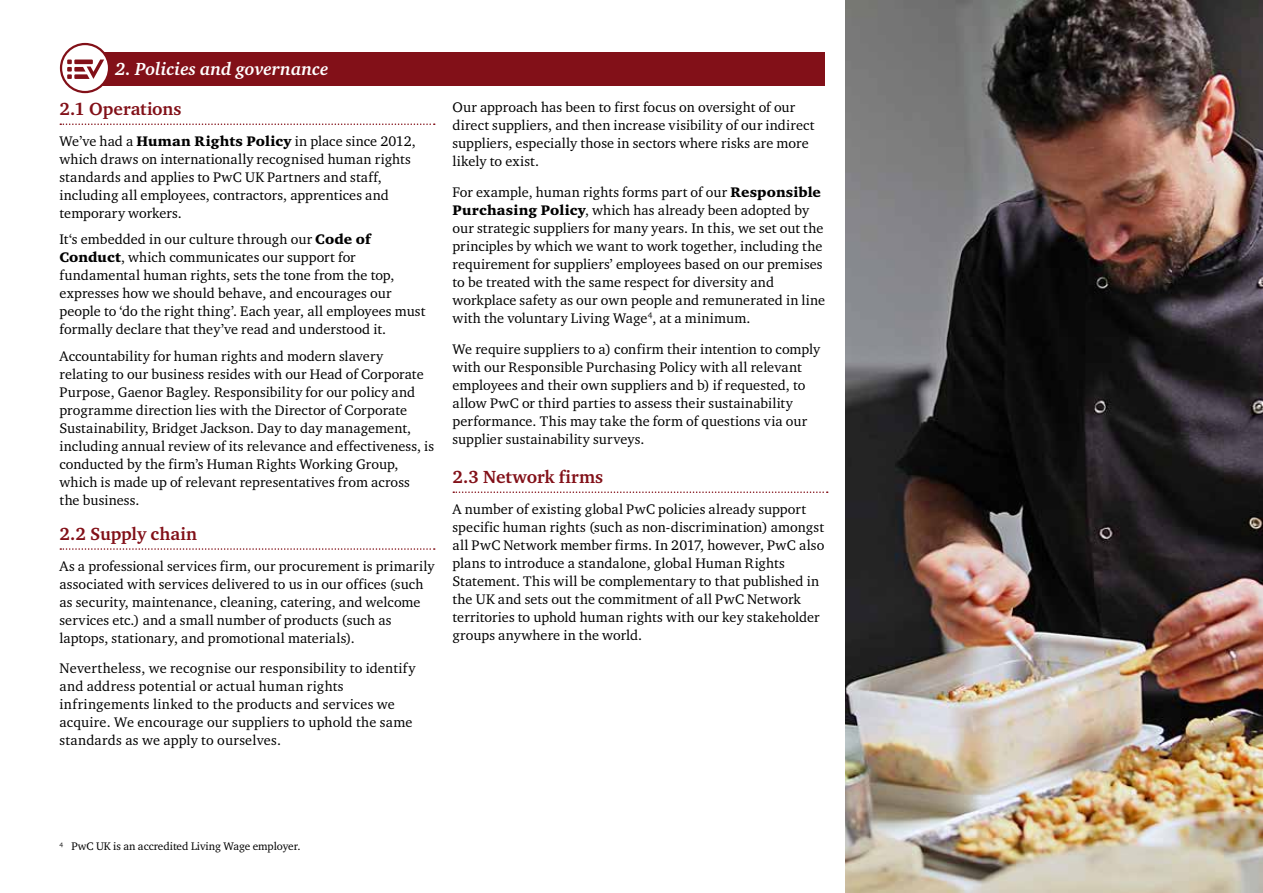
<style>
.page{position:relative;width:1263px;height:893px;background:#fff}
.page>*{position:absolute;margin:0;border:0;box-sizing:border-box;transform-origin:0 0}
.t1{font:700 18px "Charter ITC Std";letter-spacing:.005em;color:#821018}
.t2{font:italic 700 18px "Charter ITC Std";letter-spacing:.005em;color:#fff}
.t3{font:14.25px/18px "Charter ITC Std";letter-spacing:.005em;color:#000}
.t4{font:11.25px "Charter ITC Std";color:#000}
.s1{font-weight:900}
</style>
<div class="page">
<svg style="left:453px;top:491px;width:375px;height:2px"></svg>
<div style="left:85px;top:52px;width:740px;height:33px;background:#821018"></div>
<svg style="left:60px;top:123px;width:375px;height:2px"></svg>
<svg style="left:60px;top:548px;width:375px;height:2px"></svg>
<svg style="left:61px;top:44px;width:48px;height:48px"></svg>
<div style="left:60px;top:43px;width:50px;height:50px;border:2px solid #821018;border-radius:50%"></div>
<svg style="left:67px;top:60px;width:37px;height:19px"></svg>
<img style="left:845px;top:0;width:418px;height:893px">
<p class="t2" style="left:115px;top:58px;width:215px">2. Policies and governance</p>
<p class="t1" style="left:60px;top:98px;width:124px">2.1 Operations</p>
<p class="t3" style="left:60px;top:132px;width:358px">We’ve had a <span class="s1">Human Rights Policy</span> in place since 2012, which draws on internationally recognised human rights standards and applies to PwC UK Partners and staff, including all employees, contractors, apprentices and temporary workers.</p>
<p class="t3" style="left:60px;top:230px;width:367px">It‘s embedded in our culture through our <span class="s1">Code of Conduct</span>, which communicates our support for fundamental human rights, sets the tone from the top, expresses how we should behave, and encourages our people to ‘do the right thing’. Each year, all employees must formally declare that they’ve read and understood it.</p>
<p class="t3" style="left:60px;top:347px;width:376px">Accountability for human rights and modern slavery relating to our business resides with our Head of Corporate Purpose, Gaenor Bagley. Responsibility for our policy and programme direction lies with the Director of Corporate Sustainability, Bridget Jackson. Day to day management, including annual review of its relevance and effectiveness, is conducted by the firm’s Human Rights Working Group, which is made up of relevant representatives from across<br>the business.</p>
<p class="t1" style="left:60px;top:522px;width:139px">2.2 Supply chain</p>
<p class="t3" style="left:60px;top:556px;width:376px">As a professional services firm, our procurement is primarily associated with services delivered to us in our offices (such as security, maintenance, cleaning, catering, and welcome services etc.) and a small number of products (such as laptops, stationary, and promotional materials).</p>
<p class="t3" style="left:60px;top:659px;width:357px">Nevertheless, we recognise our responsibility to identify and address potential or actual human rights infringements linked to the products and services we acquire. We encourage our suppliers to uphold the same standards as we apply to ourselves.</p>
<p class="t3" style="left:452px;top:98px;width:363px">Our approach has been to first focus on oversight of our direct suppliers, and then increase visibility of our indirect suppliers, especially those in sectors where risks are more likely to exist.</p>
<p class="t3" style="left:452px;top:183px;width:374px">For example, human rights forms part of our <span class="s1">Responsible Purchasing Policy</span>, which has already been adopted by our strategic suppliers for many years. In this, we set out the principles by which we want to work together, including the requirement for suppliers’ employees based on our premises to be treated with the same respect for diversity and workplace safety as our own people and remunerated in line with the voluntary Living Wage<sup>4</sup>, at a minimum.</p>
<p class="t3" style="left:452px;top:340px;width:369px">We require suppliers to a) confirm their intention to comply with our Responsible Purchasing Policy with all relevant employees and their own suppliers and b) if requested, to allow PwC or third parties to assess their sustainability performance. This may take the form of questions via our supplier sustainability surveys.</p>
<p class="t1" style="left:452px;top:466px;width:152px">2.3 Network firms</p>
<p class="t3" style="left:452px;top:500px;width:373px">A number of existing global PwC policies already support specific human rights (such as non-discrimination) amongst all PwC Network member firms. In 2017, however, PwC also plans to introduce a standalone, global Human Rights Statement. This will be complementary to that published in the UK and sets out the commitment of all PwC Network territories to uphold human rights with our key stakeholder groups anywhere in the world.</p>
<p class="t4" style="left:60px;top:840px;width:243px"><sup>4</sup> PwC UK is an accredited Living Wage employer.</p>
</div>
